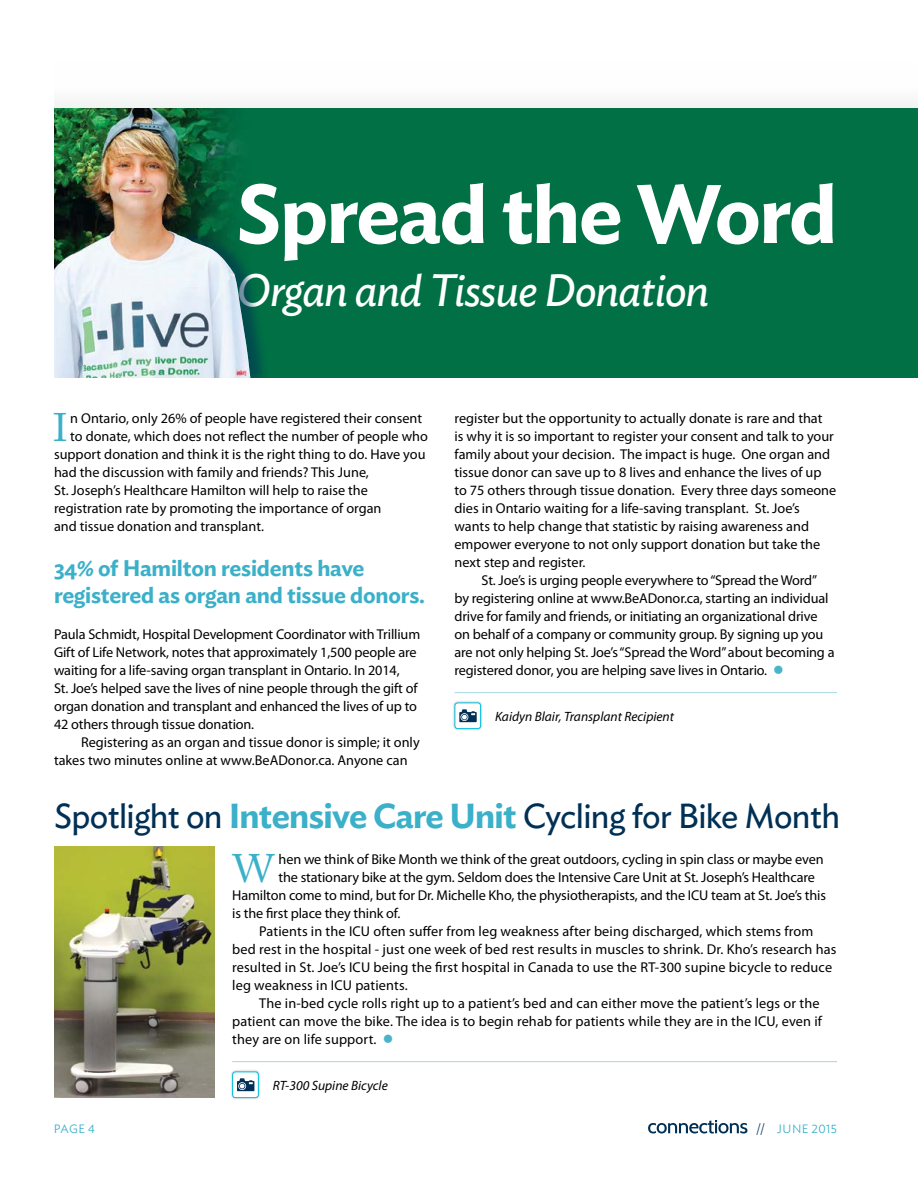
<style>
.page{position:relative;width:918px;height:1188px;background:#fff}
.page>*{position:absolute;margin:0;border:0;box-sizing:border-box;transform-origin:0 0}
.t1{font:600 82.5px "Ideal Sans";letter-spacing:-.02em;color:#fff}
.t2{font:italic 45px "Ideal Sans";letter-spacing:-.02em;color:#fff}
.t3{font:39.6px "Adobe Caslon Pro";color:#3bb0c9}
.t4{font:34.5px "Ideal Sans";letter-spacing:-.02em;color:#003055}
.t5{font:600 22.5px/27px "Ideal Sans";letter-spacing:-.01em;color:#3bb0c9}
.t6{font:14.25px/18px "Myriad Pro";color:#000}
.t7{font:italic 13.5px "Myriad Pro";color:#000}
.t8{font:300 12px "Ideal Sans";letter-spacing:.035em;color:#3bb0c9}
.s1{color:#4ab4cb}
.s2{font-weight:600;color:#3bb0c9}
.s3{color:#003055}
</style>
<div class="page">
<svg style="left:648px;top:1120px;width:99px;height:13px"></svg>
<img style="left:54px;top:109px;width:864px;height:269px">
<img style="left:121px;top:203px;width:129px;height:32px">
<div style="left:123px;top:227px;width:146px;height:159px;background:#003055;opacity:.55"></div>
<img style="left:121px;top:235px;width:129px;height:143px">
<div style="left:56px;top:378px;width:862px;height:36px;background:#fff"></div>
<hr style="left:455px;top:692px;width:382px;height:1px;background:#a9d7e3">
<div style="left:452px;top:700px;width:31px;height:31px;background:#000;opacity:.15"></div>
<div style="left:455px;top:703px;width:26px;height:26px;background:#fff;border-radius:3px"></div>
<div style="left:455px;top:703px;width:26px;height:26px;border:1px solid #00bddd;border-radius:3px"></div>
<svg style="left:459px;top:709px;width:18px;height:13px"></svg>
<hr style="left:232px;top:1061px;width:605px;height:1px;background:#a9d7e3">
<div style="left:230px;top:1069px;width:31px;height:31px;background:#000;opacity:.15"></div>
<div style="left:233px;top:1072px;width:25px;height:26px;background:#fff;border-radius:3px"></div>
<div style="left:232px;top:1072px;width:27px;height:26px;border:1px solid #00bddd;border-radius:3px"></div>
<svg style="left:237px;top:1078px;width:17px;height:13px"></svg>
<img style="left:54px;top:846px;width:160px;height:252px">
<h1 class="t1" style="left:236px;top:149px;width:603px">Spread the Word</h1>
<h2 class="t2" style="left:236px;top:256px;width:475px">Organ and Tissue Donation</h2>
<h3 class="t3" style="left:53px;top:404px;width:16px">I</h3>
<p class="t6" style="left:70px;top:409px;width:353px">n Ontario, only 26% of people have registered their consent</p>
<p class="t6" style="left:70px;top:427px;width:359px">to donate, which does not reflect the number of people who</p>
<p class="t6" style="left:54px;top:445px;width:373px">support donation and think it is the right thing to do. Have you</p>
<p class="t6" style="left:54px;top:463px;width:316px">had the discussion with family and friends? This June,</p>
<p class="t6" style="left:54px;top:481px;width:315px">St. Joseph’s Healthcare Hamilton will help to raise the</p>
<p class="t6" style="left:54px;top:499px;width:329px">registration rate by promoting the importance of organ</p>
<p class="t6" style="left:54px;top:517px;width:211px">and tissue donation and transplant.</p>
<h3 class="t5" style="left:54px;top:553px;width:373px">34% of Hamilton residents have registered as organ and tissue donors.</h3>
<p class="t6" style="left:54px;top:625px;width:368px">Paula Schmidt, Hospital Development Coordinator with Trillium Gift of Life Network, notes that approximately 1,500 people are waiting for a life-saving organ transplant in Ontario. In 2014,<br>St. Joe’s helped save the lives of nine people through the gift of organ donation and transplant and enhanced the lives of up to 42 others through tissue donation.</p>
<p class="t6" style="left:54px;top:733px;width:367px;text-indent:27px">Registering as an organ and tissue donor is simple; it only takes two minutes online at www.BeADonor.ca. Anyone can</p>
<p class="t6" style="left:455px;top:409px;width:383px">register but the opportunity to actually donate is rare and that<br>is why it is so important to register your consent and talk to your family about your decision. The impact is huge. One organ and tissue donor can save up to 8 lives and enhance the lives of up to 75 others through tissue donation. Every three days someone dies in Ontario waiting for a life-saving transplant. St. Joe’s wants to help change that statistic by raising awareness and empower everyone to not only support donation but take the next step and register.</p>
<p class="t6" style="left:455px;top:571px;width:382px;text-indent:27px">St. Joe’s is urging people everywhere to “Spread the Word” by registering online at www.BeADonor.ca, starting an individual drive for family and friends, or initiating an organizational drive on behalf of a company or community group. By signing up you are not only helping St. Joe’s “Spread the Word” about becoming a registered donor, you are helping save lives in Ontario. <span class="s1">●</span></p>
<p class="t7" style="left:495px;top:710px;width:181px">Kaidyn Blair, Transplant Recipient</p>
<h3 class="t4" style="left:54px;top:790px;width:788px">Spotlight on <span class="s2">Intensive Care Unit</span> Cycling for Bike Month</h3>
<h3 class="t3" style="left:233px;top:845px;width:43px">W</h3>
<p class="t6" style="left:279px;top:850px;width:547px">hen we think of Bike Month we think of the great outdoors, cycling in spin class or maybe even</p>
<p class="t6" style="left:279px;top:868px;width:538px">the stationary bike at the gym. Seldom does the Intensive Care Unit at St. Joseph’s Healthcare</p>
<p class="t6" style="left:232px;top:886px;width:595px">Hamilton come to mind, but for Dr. Michelle Kho, the physiotherapists, and the ICU team at St. Joe’s this</p>
<p class="t6" style="left:232px;top:904px;width:170px">is the first place they think of.</p>
<p class="t6" style="left:259px;top:922px;width:556px">Patients in the ICU often suffer from leg weakness after being discharged, which stems from</p>
<p class="t6" style="left:232px;top:940px;width:606px">bed rest in the hospital - just one week of bed rest results in muscles to shrink. Dr. Kho’s research has</p>
<p class="t6" style="left:232px;top:958px;width:601px">resulted in St. Joe’s ICU being the first hospital in Canada to use the RT-300 supine bicycle to reduce</p>
<p class="t6" style="left:232px;top:976px;width:177px">leg weakness in ICU patients.</p>
<p class="t6" style="left:259px;top:994px;width:562px">The in-bed cycle rolls right up to a patient’s bed and can either move the patient’s legs or the</p>
<p class="t6" style="left:232px;top:1012px;width:591px">patient can move the bike. The idea is to begin rehab for patients while they are in the ICU, even if</p>
<p class="t6" style="left:232px;top:1030px;width:163px">they are on life support. <span class="s1">●</span></p>
<p class="t7" style="left:273px;top:1079px;width:117px">RT-300 Supine Bicycle</p>
<p class="t8" style="left:54px;top:1120px;width:42px">PAGE 4</p>
<p class="t8" style="left:757px;top:1120px;width:82px"><span class="s3">//</span> JUNE 2015</p>
</div>
